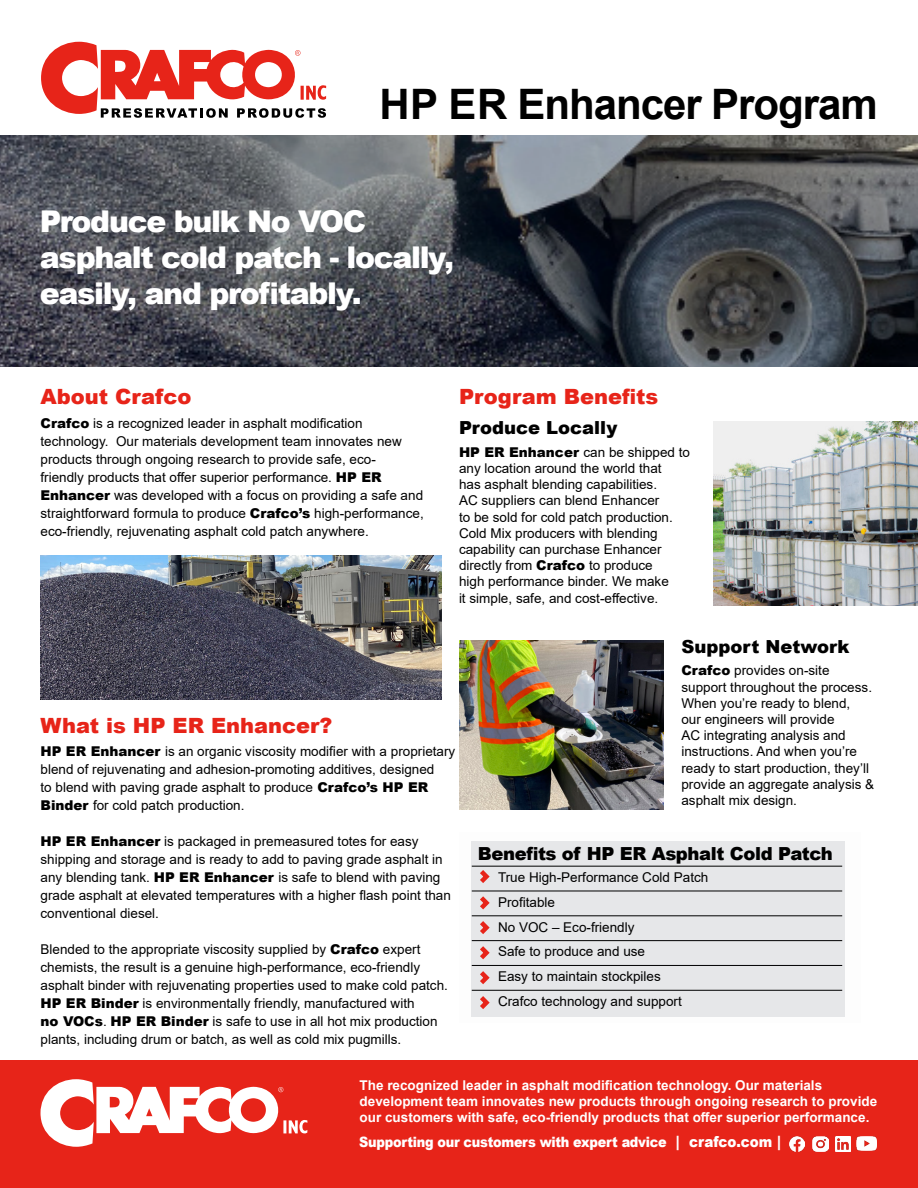
<style>
.page{position:relative;width:918px;height:1188px;background:#fff}
.page>*{position:absolute;margin:0;border:0;box-sizing:border-box;transform-origin:0 0}
.t1{font:700 42px "Arial";letter-spacing:-.025em;color:#000}
.t2{font:900 30px/36px "Arial";letter-spacing:-.045em;color:#fff}
.t3{font:900 21px "Arial";color:#e72419}
.t4{font:900 18px "Arial";letter-spacing:-.02em;color:#000}
.t5{font:900 18px "Arial";color:#000}
.t6{font:900 14.25px "Arial";letter-spacing:-.02em;color:#fff;scale:.9 1}
.t7{font:13.5px/18px "Arial";color:#000}
.t8{font:700 13.5px/16.2px "Arial";color:#fff}
.s1{font-weight:900}
.s2{font-size:15.6px}
.s3{font-size:15px}
</style>
<div class="page">
<div style="left:0;top:1061px;width:918px;height:127px;background:#e72419"></div>
<svg style="left:0;top:135px;width:918px;height:232px;background:#494d53"></svg>
<img style="left:41px;top:555px;width:401px;height:145px">
<img style="left:714px;top:422px;width:204px;height:184px">
<img style="left:459px;top:640px;width:205px;height:170px">
<div style="left:472px;top:841px;width:373px;height:176px;background:#e6e7e9"></div>
<hr style="left:472px;top:866px;width:370px;height:1px;background:#000">
<hr style="left:472px;top:891px;width:370px;height:1px;background:#000">
<hr style="left:472px;top:915px;width:370px;height:1px;background:#000">
<hr style="left:472px;top:940px;width:370px;height:1px;background:#000">
<hr style="left:472px;top:965px;width:370px;height:1px;background:#000">
<hr style="left:472px;top:990px;width:370px;height:1px;background:#000">
<svg style="left:475px;top:865px;width:18px;height:144px"></svg>
<svg style="left:41px;top:42px;width:285px;height:76px"></svg>
<img style="left:789px;top:1136px;width:16px;height:16px">
<img style="left:835px;top:1136px;width:15px;height:16px">
<img style="left:857px;top:1136px;width:20px;height:15px">
<img style="left:813px;top:1136px;width:15px;height:16px">
<svg style="left:40px;top:1079px;width:267px;height:68px"></svg>
<p class="t1" style="left:380px;top:74px;width:500px">HP ER Enhancer Program</p>
<p class="t2" style="left:40px;top:202px;width:328px">Produce bulk No VOC</p>
<p class="t2" style="left:40px;top:238px;width:416px">asphalt cold patch - locally, easily, and profitably.</p>
<p class="t3" style="left:40px;top:381px;width:152px">About Crafco</p>
<p class="t7" style="left:40px;top:414px;width:385px"><span class="s1">Crafco</span> is a recognized leader in asphalt modification technology. Our materials development team innovates new products through ongoing research to provide safe, eco-<br>friendly products that offer superior performance. <span class="s1">HP ER Enhancer</span> was developed with a focus on providing a safe and straightforward formula to produce <span class="s1">Crafco’s</span> high-performance, eco-friendly, rejuvenating asphalt cold patch anywhere.</p>
<p class="t3" style="left:459px;top:381px;width:201px">Program Benefits</p>
<p class="t5" style="left:459px;top:415px;width:160px">Produce Locally</p>
<p class="t7" style="left:459px;top:443px;width:233px"><span class="s1">HP ER Enhancer</span> can be shipped to</p>
<p class="t7" style="left:459px;top:460px;width:215px;line-height:16.2px">any location around the world that has asphalt blending capabilities.<br>AC suppliers can blend Enhancer to be sold for cold patch production.<br>Cold Mix producers with blending capability can purchase Enhancer directly from <span class="s1">Crafco</span> to produce high performance binder. We make it simple, safe, and cost-effective.</p>
<p class="t5" style="left:681px;top:633px;width:170px">Support Network</p>
<p class="t7" style="left:681px;top:662px;width:194px;line-height:16.2px"><span class="s1">Crafco</span> provides on-site support throughout the process.<br>When you’re ready to blend,<br>our engineers will provide<br>AC integrating analysis and instructions. And when you’re ready to start production, they’ll provide an aggregate analysis &amp; asphalt mix design.</p>
<p class="t3" style="left:40px;top:710px;width:293px">What is HP ER Enhancer?</p>
<p class="t7" style="left:40px;top:742px;width:416px"><span class="s1">HP ER Enhancer</span> is an organic viscosity modifier with a proprietary blend of rejuvenating and adhesion-promoting additives, designed<br>to blend with paving grade asphalt to produce <span class="s1">Crafco’s HP ER Binder</span> for cold patch production.</p>
<p class="t7" style="left:40px;top:832px;width:412px"><span class="s1">HP ER Enhancer</span> is packaged in premeasured totes for easy shipping and storage and is ready to add to paving grade asphalt in any blending tank. <span class="s1">HP ER Enhancer</span> is safe to blend with paving grade asphalt at elevated temperatures with a higher flash point than conventional diesel.</p>
<p class="t7" style="left:40px;top:940px;width:409px">Blended to the appropriate viscosity supplied by <span class="s1">Crafco</span> expert chemists, the result is a genuine high-performance, eco-friendly asphalt binder with rejuvenating properties used to make cold patch.<br><span class="s1">HP ER Binder</span> is environmentally friendly, manufactured with<br><span class="s1">no VOCs</span>. <span class="s1">HP ER Binder</span> is safe to use in all hot mix production plants, including drum or batch, as well as cold mix pugmills.</p>
<p class="t4" style="left:478px;top:841px;width:356px">Benefits of HP ER Asphalt Cold Patch</p>
<p class="t7" style="left:498px;top:868px;width:212px">True High-Performance Cold Patch</p>
<p class="t7" style="left:498px;top:893px;width:59px">Profitable</p>
<p class="t7" style="left:498px;top:918px;width:138px">No VOC – Eco-friendly</p>
<p class="t7" style="left:498px;top:943px;width:149px">Safe to produce and use</p>
<p class="t7" style="left:498px;top:967px;width:164px">Easy to maintain stockpiles</p>
<p class="t7" style="left:498px;top:992px;width:185px">Crafco technology and support</p>
<p class="t8" style="left:360px;top:1077px;width:519px">The recognized leader in asphalt modification technology. Our materials development team innovates new products through ongoing research to provide our customers with safe, eco-friendly products that offer superior performance.</p>
<p class="t6" style="left:359px;top:1132px;width:470px">Supporting our customers with expert advice <span class="s2">|</span> <span class="s3">crafco.com</span> <span class="s2">|</span></p>
</div>
